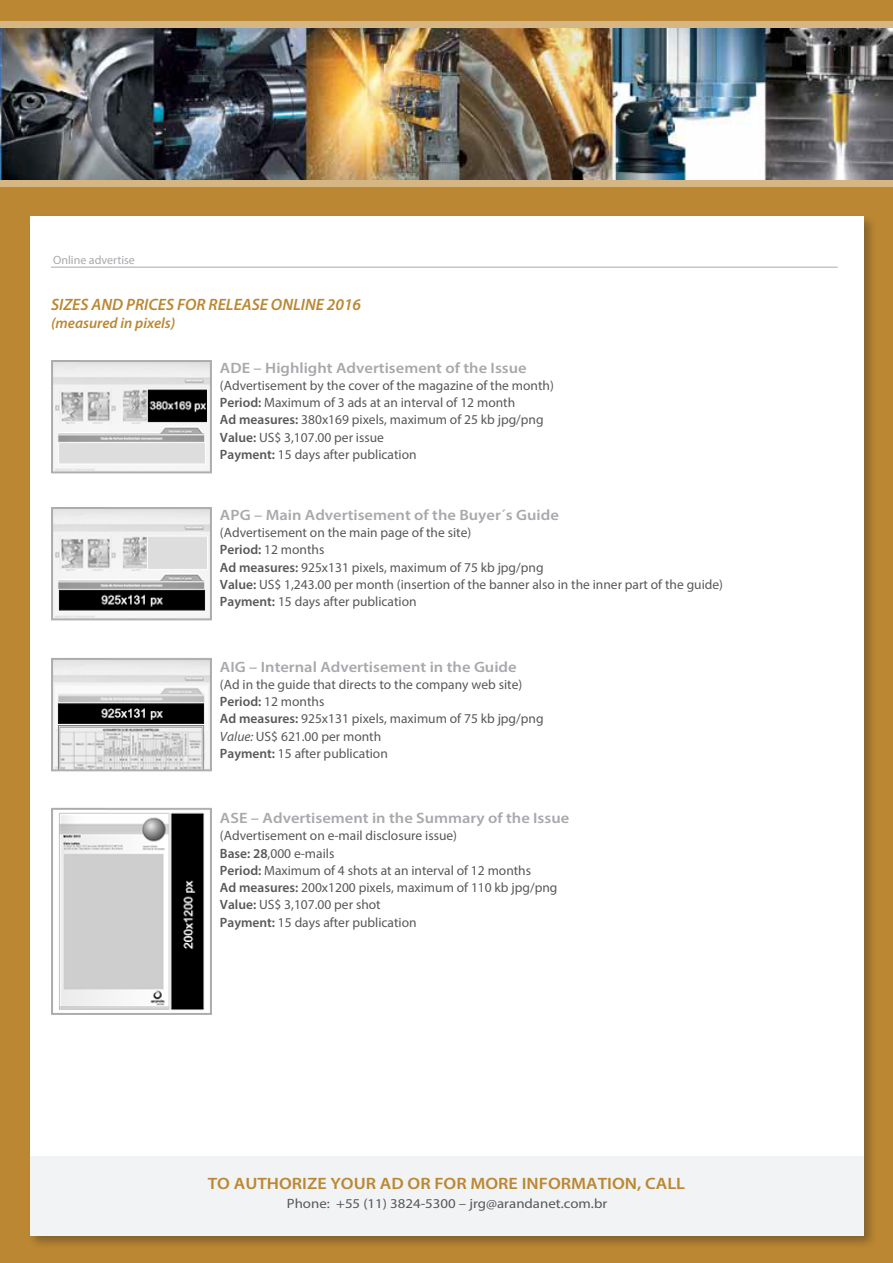
<style>
.page{position:relative;width:893px;height:1263px;background:#bb8732}
.page>*{position:absolute;margin:0;border:0;box-sizing:border-box;transform-origin:0 0}
.t1{font:600 16.5px "Myriad Pro";color:#bb8732;scale:1.1 1}
.t2{font:italic 600 16.5px "Myriad Pro";color:#bb8732}
.t3{font:600 15px "Myriad Pro";color:#a8a9ad;scale:1.1 1}
.t4{font:italic 600 15px "Myriad Pro";color:#bb8732}
.t5{font:13.5px "Myriad Pro";color:#57585a}
.t6{font:13.5px "Myriad Pro";color:#57585a;scale:1.1 1}
.t7{font:12px "Myriad Pro";color:#a8a9ad}
.s1{font-weight:600}
.s2{font-style:italic}
</style>
<div class="page">
<div style="left:28px;top:214px;width:850px;height:1035px;background:#231f20;opacity:.35"></div>
<div style="left:30px;top:216px;width:833px;height:1019px;background:#fff"></div>
<img style="left:0;top:28px;width:893px;height:153px">
<div style="left:0;top:21px;width:893px;height:7px;background:#d6b784"></div>
<div style="left:0;top:181px;width:893px;height:6px;background:#d6b784"></div>
<hr style="left:51px;top:267px;width:787px;height:1px;background:#a8a9ad">
<img style="left:51px;top:360px;width:160px;height:654px">
<div style="left:30px;top:1156px;width:833px;height:79px;background:#f2f3f4"></div>
<p class="t7" style="left:53px;top:253px;width:83px">Online advertise</p>
<p class="t2" style="left:51px;top:294px;width:312px">SIZES AND PRICES FOR RELEASE ONLINE 2016</p>
<p class="t4" style="left:51px;top:313px;width:126px">(measured in pixels)</p>
<p class="t3" style="left:220px;top:358px;width:280px">ADE – Highlight Advertisement of the Issue</p>
<p class="t5" style="left:220px;top:377px;width:335px">(Advertisement by the cover of the magazine of the month)</p>
<p class="t5" style="left:220px;top:394px;width:297px"><span class="s1">Period:</span> Maximum of 3 ads at an interval of 12 month</p>
<p class="t5" style="left:220px;top:412px;width:325px"><span class="s1">Ad measures:</span> 380x169 pixels, maximum of 25 kb jpg/png</p>
<p class="t5" style="left:220px;top:429px;width:166px"><span class="s1">Value:</span> US$ 3,107.00 per issue</p>
<p class="t5" style="left:220px;top:446px;width:198px"><span class="s1">Payment:</span> 15 days after publication</p>
<p class="t3" style="left:220px;top:505px;width:310px">APG – Main Advertisement of the Buyer´s Guide</p>
<p class="t5" style="left:220px;top:524px;width:253px">(Advertisement on the main page of the site)</p>
<p class="t5" style="left:220px;top:542px;width:106px"><span class="s1">Period:</span> 12 months</p>
<p class="t5" style="left:220px;top:559px;width:325px"><span class="s1">Ad measures:</span> 925x131 pixels, maximum of 75 kb jpg/png</p>
<p class="t5" style="left:220px;top:576px;width:505px"><span class="s1">Value:</span> US$ 1,243.00 per month (insertion of the banner also in the inner part of the guide)</p>
<p class="t5" style="left:220px;top:593px;width:198px"><span class="s1">Payment:</span> 15 days after publication</p>
<p class="t3" style="left:220px;top:657px;width:271px">AIG – Internal Advertisement in the Guide</p>
<p class="t5" style="left:220px;top:676px;width:304px">(Ad in the guide that directs to the company web site)</p>
<p class="t5" style="left:220px;top:693px;width:106px"><span class="s1">Period:</span> 12 months</p>
<p class="t5" style="left:220px;top:710px;width:325px"><span class="s1">Ad measures:</span> 925x131 pixels, maximum of 75 kb jpg/png</p>
<p class="t5" style="left:220px;top:728px;width:163px"><span class="s2">Value:</span> US$ 621.00 per month</p>
<p class="t5" style="left:220px;top:745px;width:169px"><span class="s1">Payment:</span> 15 after publication</p>
<p class="t3" style="left:220px;top:808px;width:319px">ASE – Advertisement in the Summary of the Issue</p>
<p class="t5" style="left:220px;top:827px;width:239px">(Advertisement on e-mail disclosure issue)</p>
<p class="t5" style="left:220px;top:845px;width:116px"><span class="s1">Base: 28</span>,000 e-mails</p>
<p class="t5" style="left:220px;top:862px;width:313px"><span class="s1">Period:</span> Maximum of 4 shots at an interval of 12 months</p>
<p class="t5" style="left:220px;top:879px;width:339px"><span class="s1">Ad measures:</span> 200x1200 pixels, maximum of 110 kb jpg/png</p>
<p class="t5" style="left:220px;top:896px;width:162px"><span class="s1">Value:</span> US$ 3,107.00 per shot</p>
<p class="t5" style="left:220px;top:914px;width:198px"><span class="s1">Payment:</span> 15 days after publication</p>
<p class="t1" style="left:208px;top:1172px;width:436px">TO AUTHORIZE YOUR AD OR FOR MORE INFORMATION, CALL</p>
<p class="t6" style="left:287px;top:1195px;width:293px">Phone: +55 (11) 3824-5300 – jrg@arandanet.com.br</p>
</div>
